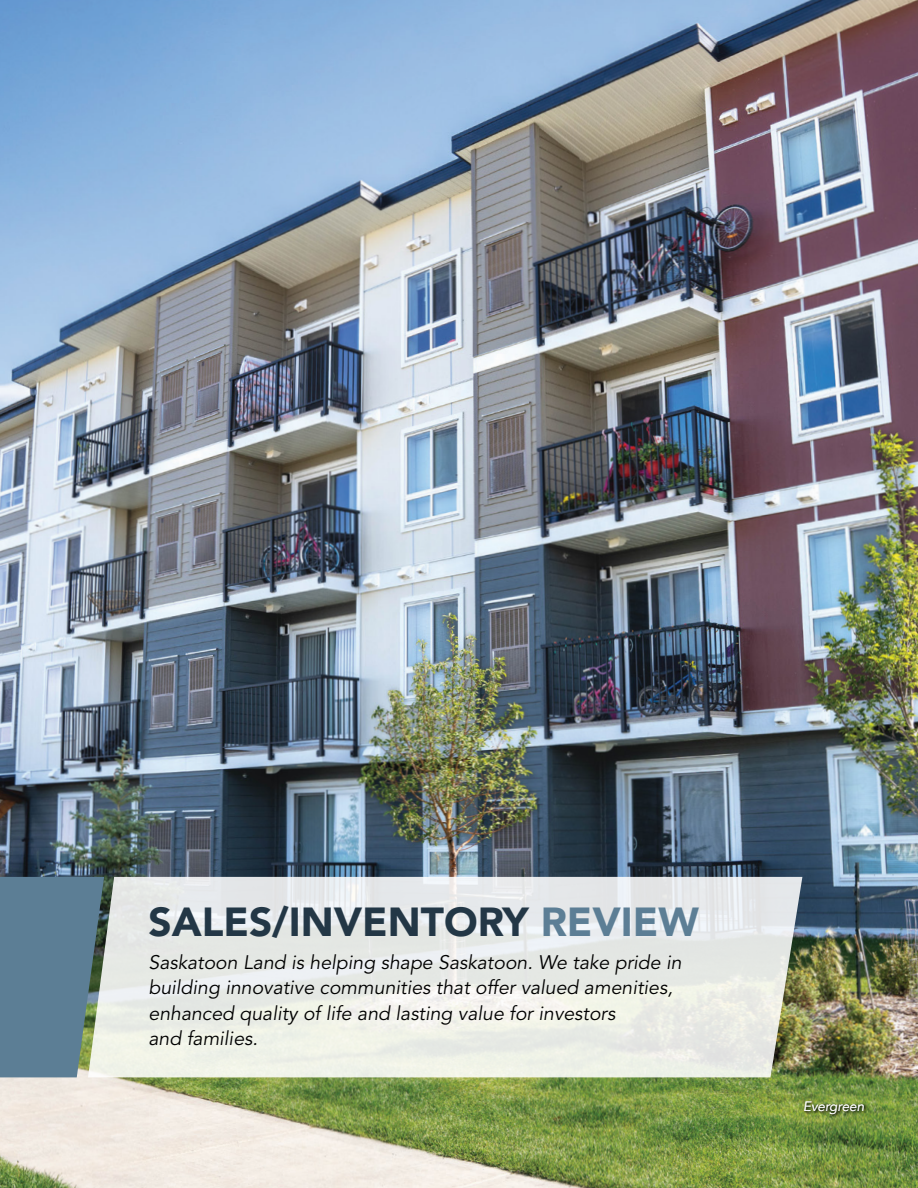
<style>
.page{position:relative;width:918px;height:1188px;background:#fff}
.page>*{position:absolute;margin:0;border:0;box-sizing:border-box;transform-origin:0 0}
.t1{font:900 40.5px "Avenir";color:#233746}
.t2{font:italic 19.5px/25.5px "Avenir LT Std";color:#000}
.t3{font:italic 13.5px "Avenir";color:#fff}
.s1{color:#5c7e95}
</style>
<div class="page">
<img style="left:0;top:0;width:918px;height:1188px">
<svg style="left:104px;top:877px;width:698px;height:200px;background:#e6e9e4"></svg>
<svg style="left:0;top:877px;width:104px;height:200px;background:#638292"></svg>
<div style="left:803px;top:1100px;width:65px;height:18px;background:#000;opacity:.75"></div>
<h1 class="t1" style="left:148px;top:887px;width:552px">SALES/INVENTORY <span class="s1">REVIEW</span></h1>
<p class="t2" style="left:148px;top:950px;width:535px">Saskatoon Land is helping shape Saskatoon. We take pride in building innovative communities that offer valued amenities, enhanced quality of life and lasting value for investors<br>and families.</p>
<p class="t3" style="left:803px;top:1098px;width:63px">Evergreen</p>
</div>
